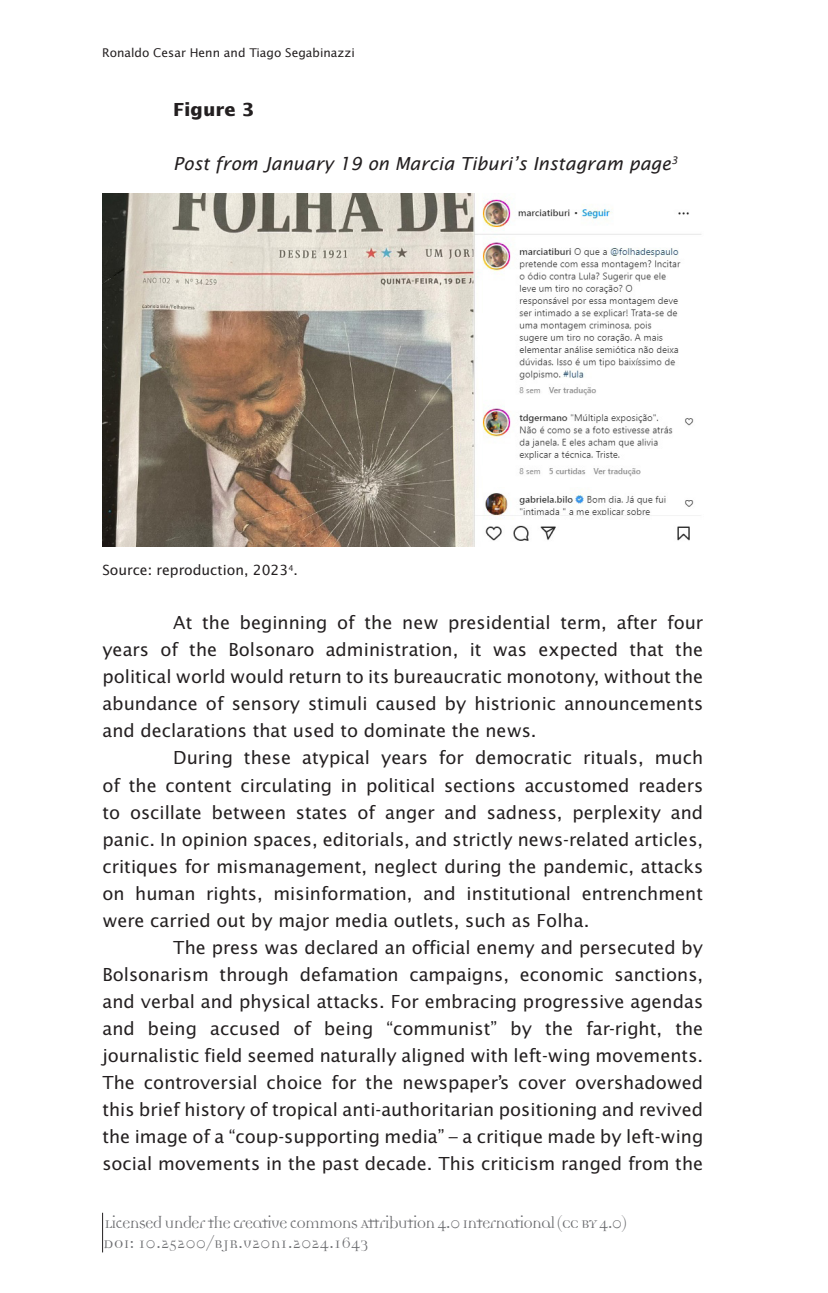
<style>
.page{position:relative;width:828px;height:1293px;background:#fff}
.page>*{position:absolute;margin:0;border:0;box-sizing:border-box;transform-origin:0 0}
.Corpo_de_texto_ok{font:18px/27px "Lucida Sans";color:#231f20;text-align:justify}
.t1{font:18px "Democratica";letter-spacing:-.05em;color:#6c6d70}
.t2{font:italic 18px "Lucida Sans";color:#231f20}
.t3{font:18px "Democratica";color:#6c6d70}
.t4{font:700 18px "Lucida Sans";color:#231f20}
.Corpo_de_texto_ok-2{font:14px "Lucida Sans";color:#231f20}
.t5{font:12px "Lucida Sans";color:#231f20}
</style>
<div class="page">
<hr style="left:102px;top:1212px;width:1px;height:40px;background:#231f20">
<img style="left:102px;top:193px;width:599px;height:353px">
<p class="t5" style="left:102px;top:46px;width:254px">Ronaldo Cesar Henn and Tiago Segabinazzi</p>
<p class="t4" style="left:173px;top:100px;width:82px">Figure 3</p>
<p class="t2" style="left:173px;top:154px;width:506px">Post from January 19 on Marcia Tiburi’s Instagram page<sup>3</sup></p>
<p class="Corpo_de_texto_ok-2" style="left:102px;top:562px;width:197px">Source: reproduction, 2023<sup>4</sup>.</p>
<p class="Corpo_de_texto_ok" style="left:102px;top:610px;width:602px;text-indent:71px">At the beginning of the new presidential term, after four years of the Bolsonaro administration, it was expected that the political world would return to its bureaucratic monotony, without the abundance of sensory stimuli caused by histrionic announcements and declarations that used to dominate the news.</p>
<p class="Corpo_de_texto_ok" style="left:102px;top:745px;width:602px;text-indent:71px">During these atypical years for democratic rituals, much of the content circulating in political sections accustomed readers to oscillate between states of anger and sadness, perplexity and panic. In opinion spaces, editorials, and strictly news-related articles, critiques for mismanagement, neglect during the pandemic, attacks on human rights, misinformation, and institutional entrenchment were carried out by major media outlets, such as Folha.</p>
<p class="Corpo_de_texto_ok" style="left:102px;top:934px;width:602px;text-indent:71px">The press was declared an official enemy and persecuted by Bolsonarism through defamation campaigns, economic sanctions, and verbal and physical attacks. For embracing progressive agendas and being accused of being “communist” by the far-right, the journalistic field seemed naturally aligned with left-wing movements.<br>The controversial choice for the newspaper’s cover overshadowed this brief history of tropical anti-authoritarian positioning and revived the image of a “coup-supporting media” – a critique made by left-wing social movements in the past decade. This criticism ranged from the</p>
<p class="t1" style="left:105px;top:1214px;width:523px">Licensed under the creative commons Attribution 4.0 International (CC BY 4.0)</p>
<p class="t3" style="left:103px;top:1235px;width:267px">DOI: 10.25200/BJR.v20n1.2024.1643</p>
</div>
